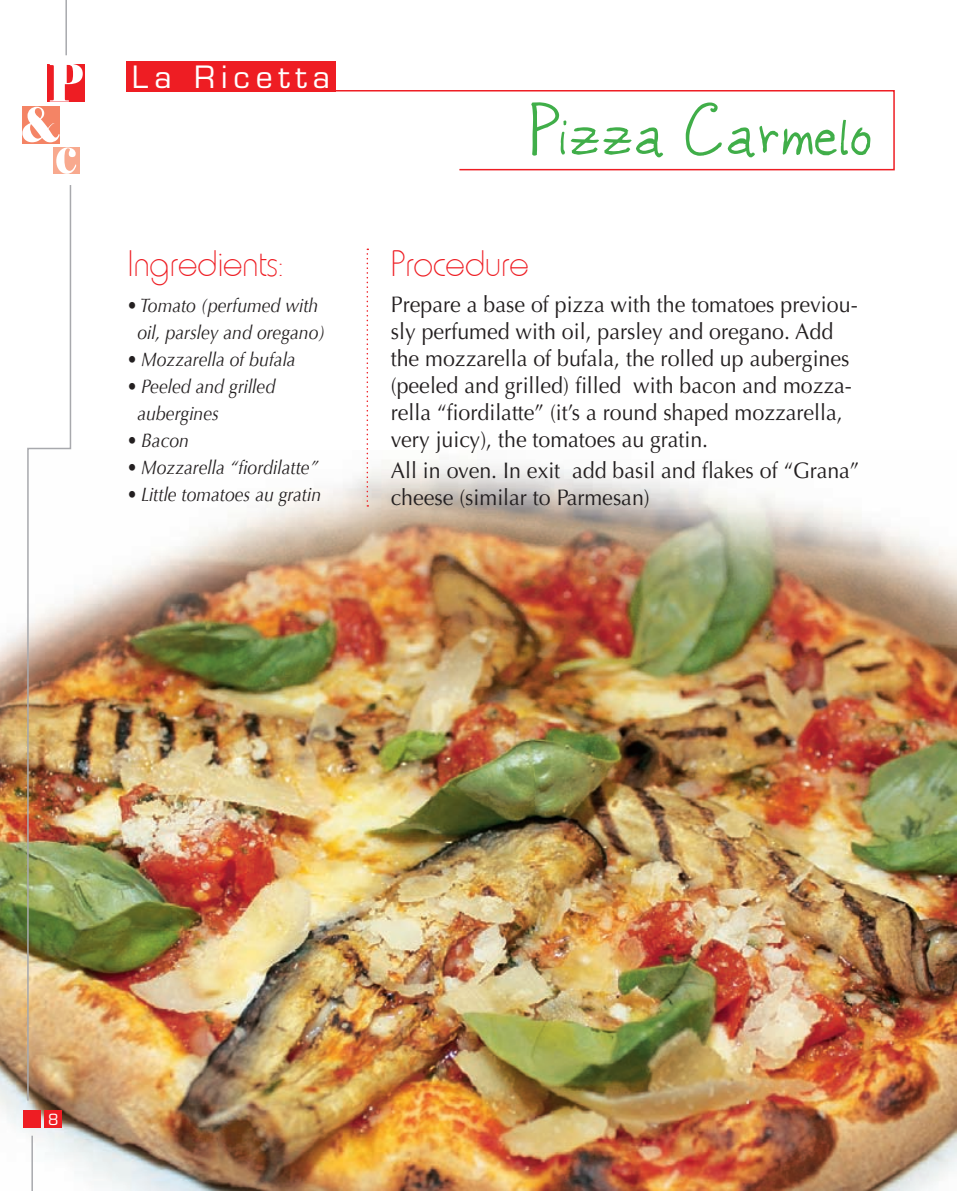
<style>
.page{position:relative;width:957px;height:1191px;background:#fff}
.page>*{position:absolute;margin:0;border:0;box-sizing:border-box;transform-origin:0 0}
.t1{font:60px "juleswriting";color:#40ae49}
.t2{font:100 37.5px "Hammer";color:#ee1d23}
.t3{font:30px "Eurostile";letter-spacing:.2em;color:#fff}
.t4{font:22.5px/27px "Optima";color:#231f20;scale:.95 1}
.t5{font:italic 19.5px/27px "Optima";color:#231f20;text-align:center;scale:.9 1}
.t6{font:15px "Eurostile";color:#fff}
</style>
<div class="page">
<img style="left:0;top:460px;width:957px;height:731px">
<div style="left:23px;top:1110px;width:17px;height:17px;background:#ee1d23"></div>
<div style="left:45px;top:1110px;width:17px;height:17px;background:#ee1d23"></div>
<hr style="left:65px;top:0;width:2px;height:55px;background:#a8a9ad">
<hr style="left:31px;top:1135px;width:2px;height:56px;background:#a8a9ad">
<img style="left:26px;top:185px;width:46px;height:917px">
<div style="left:47px;top:64px;width:38px;height:37px;background:#ee1d23"></div>
<svg style="left:22px;top:64px;width:61px;height:110px"></svg>
<svg style="left:291px;top:90px;width:604px;height:81px"></svg>
<div style="left:126px;top:61px;width:210px;height:30px;background:#ee1d23"></div>
<svg style="left:366px;top:248px;width:2px;height:258px"></svg>
<h3 class="t3" style="left:132px;top:66px;width:200px">La Ricetta</h3>
<h2 class="t2" style="left:128px;top:242px;width:157px">Ingredients:</h2>
<p class="t5" style="left:128px;top:292px;width:221px">• Tomato (perfumed with oil, parsley and oregano)</p>
<p class="t5" style="left:128px;top:346px;width:188px">• Mozzarella of bufala</p>
<p class="t5" style="left:137px;top:373px;width:155px;text-align:left;text-indent:-10px">• Peeled and grilled aubergines</p>
<p class="t5" style="left:128px;top:427px;width:70px">• Bacon</p>
<p class="t5" style="left:128px;top:454px;width:213px">• Mozzarella “fiordilatte”</p>
<p class="t5" style="left:128px;top:481px;width:217px">• Little tomatoes au gratin</p>
<h1 class="t1" style="left:528px;top:118px;width:345px">Pizza Carmelo</h1>
<h2 class="t2" style="left:391px;top:242px;width:139px">Procedure</h2>
<p class="t4" style="left:391px;top:292px;width:493px">Prepare a base of pizza with the tomatoes previou&shy;sly perfumed with oil, parsley and oregano. Add the mozzarella of bufala, the rolled up aubergines (peeled and grilled) filled with bacon and mozza&shy;rella “fiordilatte” (it’s a round shaped mozzarella, very juicy), the tomatoes au gratin.</p>
<p class="t4" style="left:391px;top:459px;width:495px">All in oven. In exit add basil and flakes of “Grana” cheese (similar to Parmesan)</p>
<p class="t6" style="left:48px;top:1113px;width:12px">8</p>
</div>
